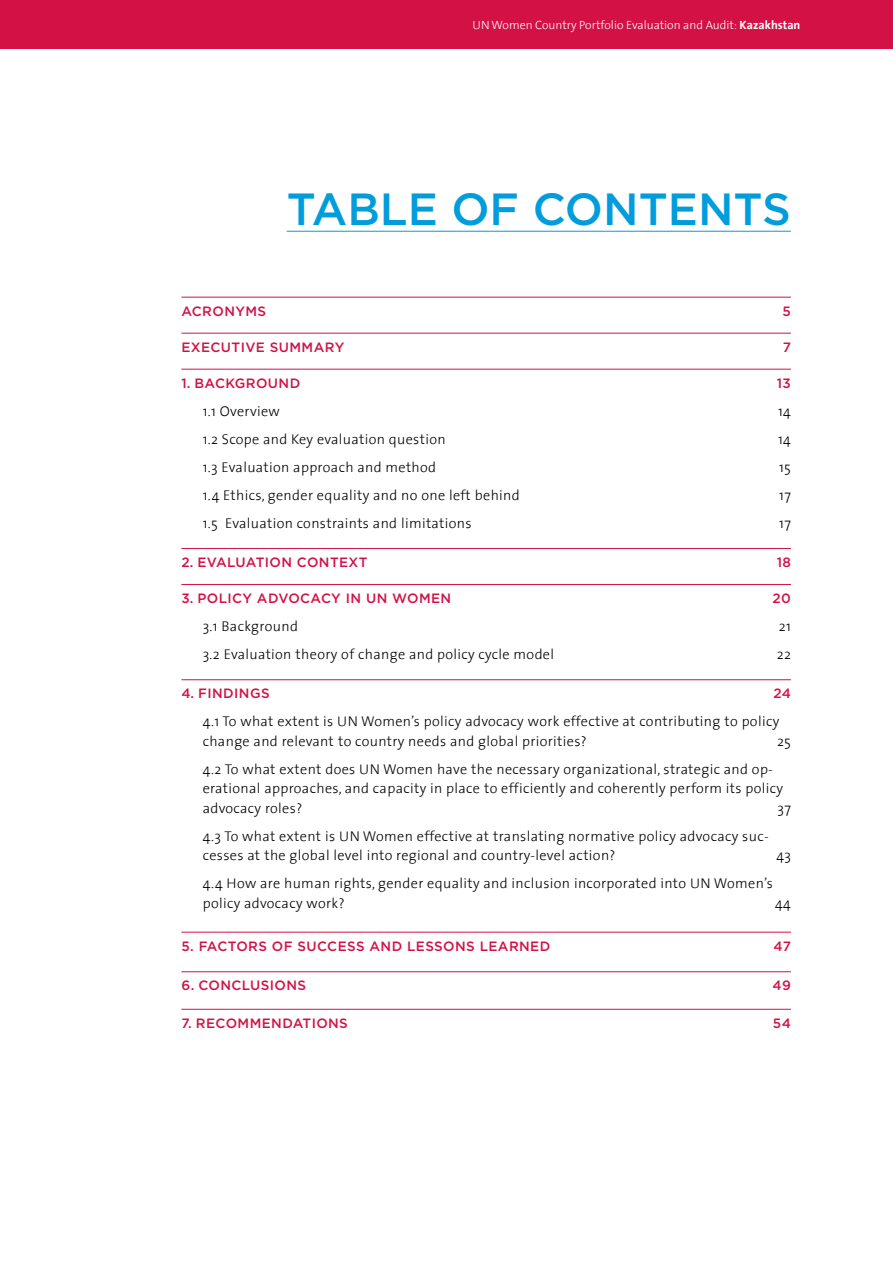
<style>
.page{position:relative;width:893px;height:1263px;background:#fff}
.page>*{position:absolute;margin:0;border:0;box-sizing:border-box;transform-origin:0 0}
.t1{font:500 45px "Gotham";color:#009ddc}
.t2{font:300 14.25px/19.5px "The Sans";letter-spacing:.025em;color:#000}
.t3{font:500 13.5px "Gotham";letter-spacing:.03em;color:#d31145}
.t4{font:300 12px "The Sans";color:#fff}
.s1{font-weight:700}
</style>
<div class="page">
<div style="left:0;top:0;width:893px;height:48px;background:#d31145"></div>
<hr style="left:287px;top:231px;width:504px;height:1px;background:#009ddc">
<hr style="left:181px;top:297px;width:610px;height:1px;background:#d31145">
<hr style="left:181px;top:333px;width:610px;height:1px;background:#d31145">
<hr style="left:181px;top:369px;width:610px;height:1px;background:#d31145">
<hr style="left:181px;top:548px;width:610px;height:1px;background:#d31145">
<hr style="left:181px;top:584px;width:610px;height:1px;background:#d31145">
<hr style="left:181px;top:679px;width:610px;height:1px;background:#d31145">
<hr style="left:181px;top:932px;width:610px;height:1px;background:#d31145">
<hr style="left:181px;top:971px;width:610px;height:1px;background:#d31145">
<hr style="left:181px;top:1009px;width:610px;height:1px;background:#d31145">
<div style="left:1px;top:1px;width:892px;height:48px;background:#d31145"></div>
<p class="t4" style="left:472px;top:15px;width:330px">UN Women Country Portfolio Evaluation and Audit: <span class="s1">Kazakhstan</span></p>
<h1 class="t1" style="left:287px;top:180px;width:506px">TABLE OF CONTENTS</h1>
<p class="t3" style="left:181px;top:302px;width:86px">ACRONYMS</p>
<p class="t3" style="left:782px;top:302px;width:10px">5</p>
<p class="t3" style="left:181px;top:338px;width:164px">EXECUTIVE SUMMARY</p>
<p class="t3" style="left:783px;top:338px;width:10px">7</p>
<p class="t3" style="left:181px;top:374px;width:120px">1. BACKGROUND</p>
<p class="t3" style="left:777px;top:374px;width:16px">13</p>
<p class="t2" style="left:203px;top:400px;width:79px">1.1 Overview</p>
<p class="t2" style="left:778px;top:400px;width:14px">14</p>
<p class="t2" style="left:203px;top:428px;width:244px">1.2 Scope and Key evaluation question</p>
<p class="t2" style="left:778px;top:428px;width:14px">14</p>
<p class="t2" style="left:203px;top:456px;width:235px">1.3 Evaluation approach and method</p>
<p class="t2" style="left:779px;top:456px;width:13px">15</p>
<p class="t2" style="left:203px;top:484px;width:319px">1.4 Ethics, gender equality and no one left behind</p>
<p class="t2" style="left:779px;top:484px;width:13px">17</p>
<p class="t2" style="left:203px;top:512px;width:270px">1.5 Evaluation constraints and limitations</p>
<p class="t2" style="left:779px;top:512px;width:13px">17</p>
<p class="t3" style="left:181px;top:553px;width:188px">2. EVALUATION CONTEXT</p>
<p class="t3" style="left:777px;top:553px;width:16px">18</p>
<p class="t3" style="left:181px;top:589px;width:271px">3. POLICY ADVOCACY IN UN WOMEN</p>
<p class="t3" style="left:772px;top:589px;width:20px">20</p>
<p class="t2" style="left:203px;top:616px;width:97px">3.1 Background</p>
<p class="t2" style="left:779px;top:616px;width:14px">21</p>
<p class="t2" style="left:203px;top:644px;width:353px">3.2 Evaluation theory of change and policy cycle model</p>
<p class="t2" style="left:777px;top:644px;width:16px">22</p>
<p class="t3" style="left:181px;top:684px;width:90px">4. FINDINGS</p>
<p class="t3" style="left:773px;top:684px;width:19px">24</p>
<p class="t2" style="left:203px;top:711px;width:578px">4.1 To what extent is UN Women’s policy advocacy work effective at contributing to policy change and relevant to country needs and global priorities?</p>
<p class="t2" style="left:777px;top:731px;width:15px">25</p>
<p class="t2" style="left:203px;top:759px;width:582px">4.2 To what extent does UN Women have the necessary organizational, strategic and op&shy;erational approaches, and capacity in place to efficiently and coherently perform its policy advocacy roles?</p>
<p class="t2" style="left:777px;top:798px;width:15px">37</p>
<p class="t2" style="left:203px;top:826px;width:567px">4.3 To what extent is UN Women effective at translating normative policy advocacy suc&shy;cesses at the global level into regional and country-level action?</p>
<p class="t2" style="left:776px;top:845px;width:16px">43</p>
<p class="t2" style="left:203px;top:873px;width:572px">4.4 How are human rights, gender equality and inclusion incorporated into UN Women’s policy advocacy work?</p>
<p class="t2" style="left:775px;top:893px;width:17px">44</p>
<p class="t3" style="left:181px;top:937px;width:370px">5. FACTORS OF SUCCESS AND LESSONS LEARNED</p>
<p class="t3" style="left:773px;top:937px;width:19px">47</p>
<p class="t3" style="left:181px;top:976px;width:126px">6. CONCLUSIONS</p>
<p class="t3" style="left:773px;top:976px;width:20px">49</p>
<p class="t3" style="left:181px;top:1014px;width:168px">7. RECOMMENDATIONS</p>
<p class="t3" style="left:773px;top:1014px;width:19px">54</p>
</div>
